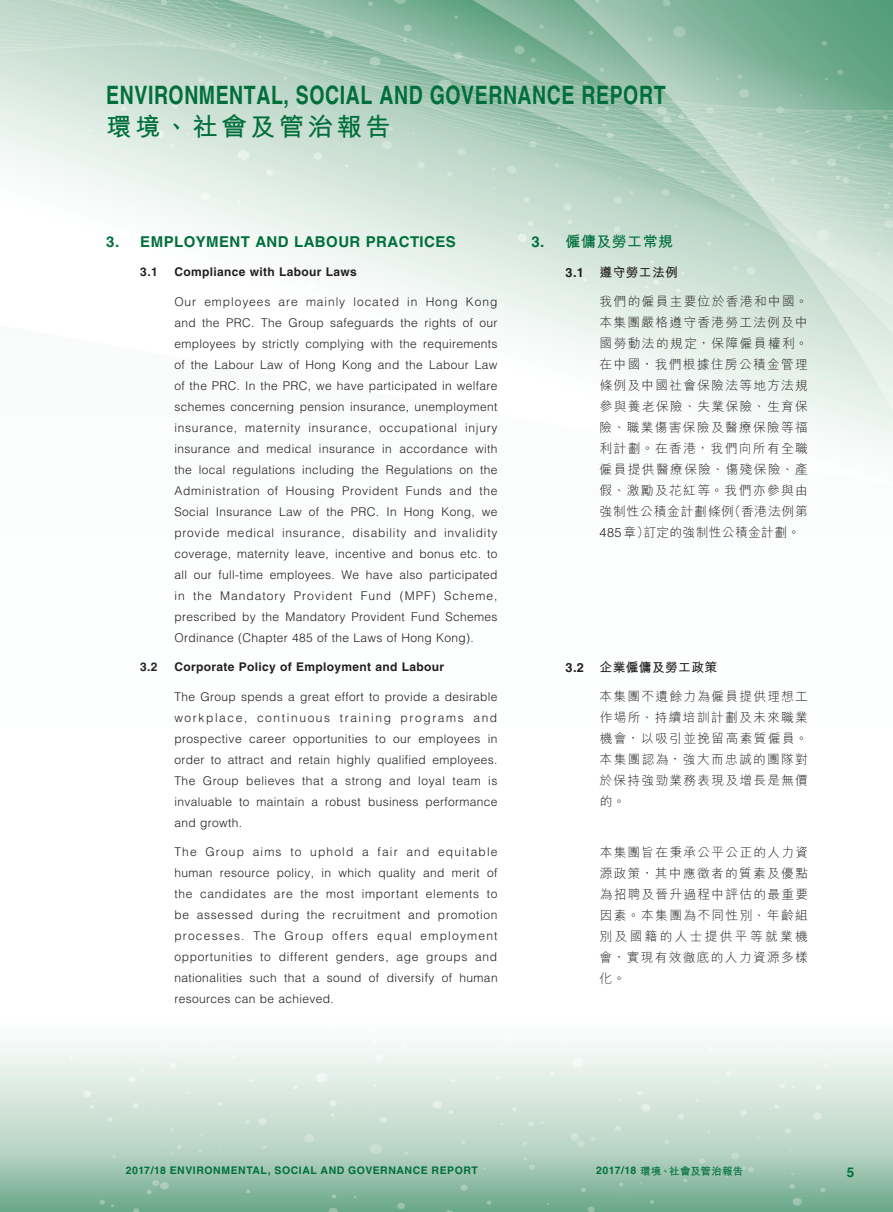
<style>
.page{position:relative;width:893px;height:1212px;background:#fff}
.page>*{position:absolute;margin:0;border:0;box-sizing:border-box;transform-origin:0 0}
.t1{font:700 25.5px "M Hei HK";letter-spacing:.13em;color:#006f3c}
.t2{font:700 25.35px "Helvetica";letter-spacing:.03em;color:#006f3c;scale:.77 1}
.t3{font:700 15px "Helvetica";letter-spacing:.03em;color:#006f3c}
.t4{font:700 15px "M Hei HK";letter-spacing:.03em;color:#006f3c}
.t5{font:700 13.5px "Helvetica";color:#006f3c}
.t6{font:300 12.75px/21px "M Hei HK";letter-spacing:.1em;color:#231f20;text-align:justify}
.t7{font:700 12.75px "M Hei HK";letter-spacing:.03em;color:#231f20}
.t8{font:300 12px/21px "Helvetica";letter-spacing:.03em;color:#231f20;text-align:justify}
.t9{font:700 12px "Helvetica";letter-spacing:.03em;color:#231f20}
.t10{font:700 10.5px "Helvetica";letter-spacing:.05em;color:#006f3c}
.t11{font:700 10.5px "M Hei HK";letter-spacing:.02em;color:#006f3c}
.s1{font-family:"Helvetica"}
</style>
<div class="page">
<img style="left:0;top:0;width:893px;height:1212px">
<h2 class="t2" style="left:106px;top:80px;width:673px">ENVIRONMENTAL, SOCIAL AND GOVERNANCE REPORT</h2>
<h1 class="t1" style="left:106px;top:108px;width:286px">環境、社會及管治報告</h1>
<p class="t3" style="left:106px;top:232px;width:57px">3. EMPLO</p>
<p class="t3" style="left:196px;top:232px;width:72px">YMENT AND</p>
<p class="t3" style="left:294px;top:232px;width:12px">LABO</p>
<p class="t3" style="left:338px;top:232px;width:39px">UR PRACTIC</p>
<p class="t3" style="left:435px;top:232px;width:22px">ES</p>
<p class="t9" style="left:140px;top:265px;width:218px">3.1 COMPLIANCE WITH LABOUR LAWS</p>
<p class="t8" style="left:174px;top:291px;width:325px">Our employees are mainly located in Hong Kong and the PRC. The Group safeguards the rights of our employees by strictly complying with the requirements of the Labour Law of Hong Kong and the Labour Law of the PRC. In the PRC, we have participated in welfare schemes concerning pension insurance, unemployment insurance, maternity insurance, occupational injury insurance and medical insurance in accordance with the local regulations including the Regulations on the Administration of Housing Provident Funds and the Social Insurance Law of the PRC. In Hong Kong, we provide medical insurance, disability and invalidity coverage, maternity leave, incentive and bonus etc. to all our full-time employees. We have also participated in the Mandatory Provident Fund (MPF) Scheme, prescribed by the Mandatory Provident Fund Schemes Ordinance (Chapter 485 of the Laws of Hong Kong).</p>
<p class="t9" style="left:140px;top:660px;width:305px">3.2 CORPORATE POLICY OF EMPLOYMENT AND LABOUR</p>
<p class="t8" style="left:174px;top:686px;width:325px">The Group spends a great effort to provide a desirable workplace, continuous training programs and prospective career opportunities to our employees in order to attract and retain highly qualified employees.<br>The Group believes that a strong and loyal team is invaluable to maintain a robust business performance and growth.</p>
<p class="t8" style="left:174px;top:841px;width:325px">The Group aims to uphold a fair and equitable human resource policy, in which quality and merit of the candidates are the most important elements to be assessed during the recruitment and promotion processes. The Group offers equal employment opportunities to different genders, age groups and nationalities such that a sound of diversify of human resources can be achieved.</p>
<p class="t4" style="left:531px;top:231px;width:143px"><span class="s1">3.</span> 僱傭及勞工常規</p>
<p class="t7" style="left:566px;top:263px;width:114px"><span class="s1">3.1</span> 遵守勞工法例</p>
<p class="t6" style="left:600px;top:291px;width:210px">我們的僱員主要位於香港和中國。本集團嚴格遵守香港勞工法例及中國勞動法的規定，保障僱員權利。在中國，我們根據住房公積金管理條例及中國社會保險法等地方法規參與養老保險、失業保險、生育保險、職業傷害保險及醫療保險等福利計劃。在香港，我們向所有全職僱員提供醫療保險、傷殘保險、產假、激勵及花紅等。我們亦參與由強制性公積金計劃條例（香港法例第<span class="s1">485</span>章）訂定的強制性公積金計劃。</p>
<p class="t7" style="left:566px;top:658px;width:153px"><span class="s1">3.2</span> 企業僱傭及勞工政策</p>
<p class="t6" style="left:600px;top:686px;width:210px">本集團不遺餘力為僱員提供理想工作場所、持續培訓計劃及未來職業機會，以吸引並挽留高素質僱員。本集團認為，強大而忠誠的團隊對於保持強勁業務表現及增長是無價的。</p>
<p class="t6" style="left:600px;top:841px;width:210px">本集團旨在秉承公平公正的人力資源政策，其中應徵者的質素及優點為招聘及晉升過程中評估的最重要因素。本集團為不同性別、年齡組別及國籍的人士提供平等就業機會，實現有效徹底的人力資源多樣化。</p>
<p class="t10" style="left:126px;top:1164px;width:354px">2017/18 ENVIRONMENTAL, SOCIAL AND GOVERNANCE REPORT</p>
<p class="t11" style="left:596px;top:1163px;width:149px"><span class="s1">2017/18</span> 環境、社會及管治報告</p>
<p class="t5" style="left:847px;top:1164px;width:9px">5</p>
</div>
